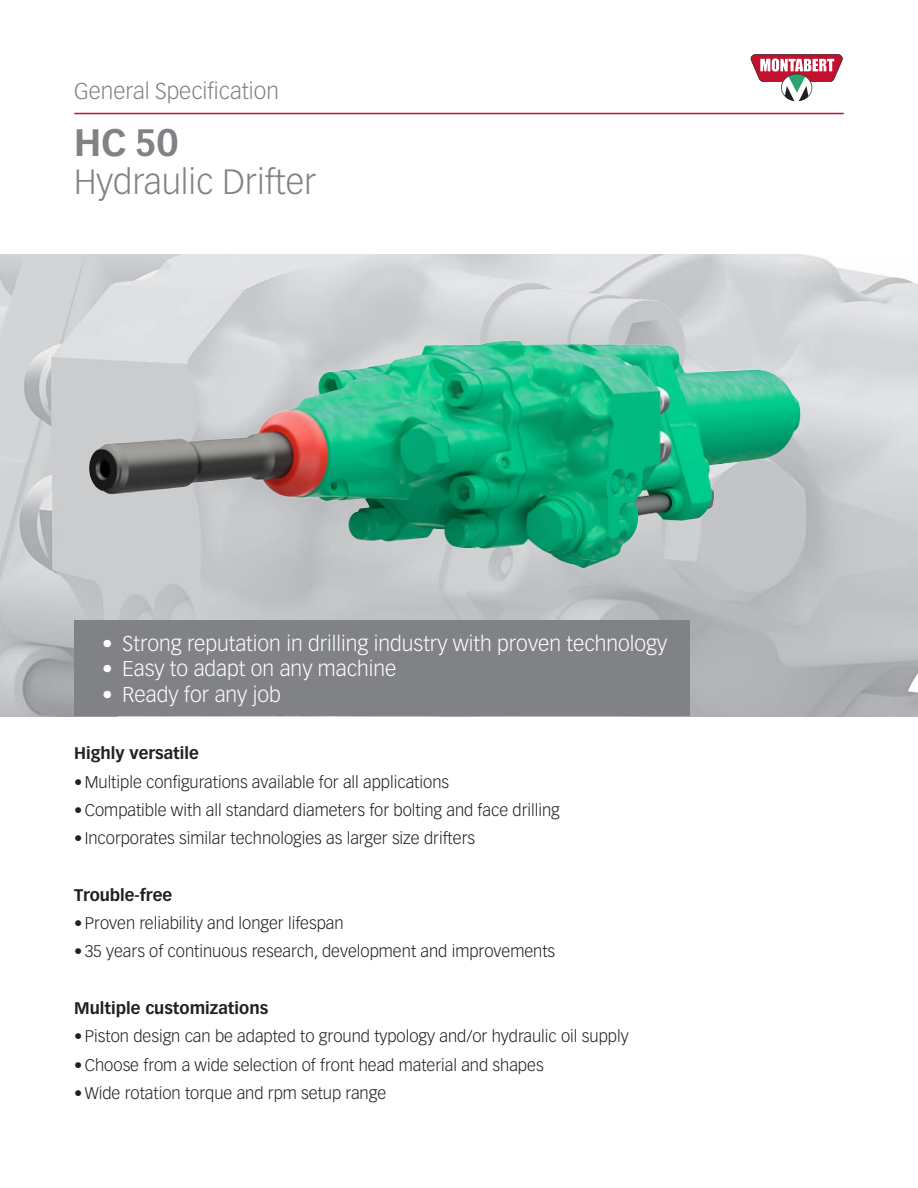
<style>
.page{position:relative;width:918px;height:1188px;background:#fff}
.page>*{position:absolute;margin:0;border:0;box-sizing:border-box;transform-origin:0 0}
.t1{font:700 37.5px "Vectora LT Std";color:#808285}
.t2{font:300 34.5px "Vectora LT Std";color:#808285}
.t3{font:300 22.5px "Vectora LT Std";color:#808285}
.t4{font:300 21px "Vectora LT Std";color:#fff}
.t5{font:300 16.5px "Vectora LT Std";color:#231f20}
.t6{font:700 16.5px "Vectora LT Std";color:#231f20}
</style>
<div class="page">
<hr style="left:74px;top:113px;width:770px;height:1px;background:#c3102e">
<svg style="left:751px;top:54px;width:92px;height:47px"></svg>
<img style="left:0;top:281px;width:918px;height:436px">
<div style="left:74px;top:620px;width:616px;height:96px;background:#808285"></div>
<img style="left:0;top:254px;width:910px;height:441px">
<p class="t3" style="left:74px;top:78px;width:206px">General Specification</p>
<p class="t1" style="left:74px;top:120px;width:106px">HC 50</p>
<p class="t2" style="left:74px;top:162px;width:244px">Hydraulic Drifter</p>
<p class="t4" style="left:102px;top:632px;width:567px">• Strong reputation in drilling industry with proven technology</p>
<p class="t4" style="left:102px;top:657px;width:296px">• Easy to adapt on any machine</p>
<p class="t4" style="left:102px;top:682px;width:180px">• Ready for any job</p>
<p class="t6" style="left:74px;top:743px;width:126px">Highly versatile</p>
<p class="t5" style="left:74px;top:772px;width:376px">•Multiple configurations available for all applications</p>
<p class="t5" style="left:74px;top:801px;width:487px">•Compatible with all standard diameters for bolting and face drilling</p>
<p class="t5" style="left:74px;top:829px;width:402px">• Incorporates similar technologies as larger size drifters</p>
<p class="t6" style="left:74px;top:885px;width:99px">Trouble-free</p>
<p class="t5" style="left:74px;top:914px;width:271px">•Proven reliability and longer lifespan</p>
<p class="t5" style="left:74px;top:942px;width:483px">• 35 years of continuous research, development and improvements</p>
<p class="t6" style="left:74px;top:998px;width:196px">Multiple customizations</p>
<p class="t5" style="left:74px;top:1027px;width:556px">•Piston design can be adapted to ground typology and/or hydraulic oil supply</p>
<p class="t5" style="left:74px;top:1055px;width:471px">•Choose from a wide selection of front head material and shapes</p>
<p class="t5" style="left:74px;top:1084px;width:313px">•Wide rotation torque and rpm setup range</p>
</div>
